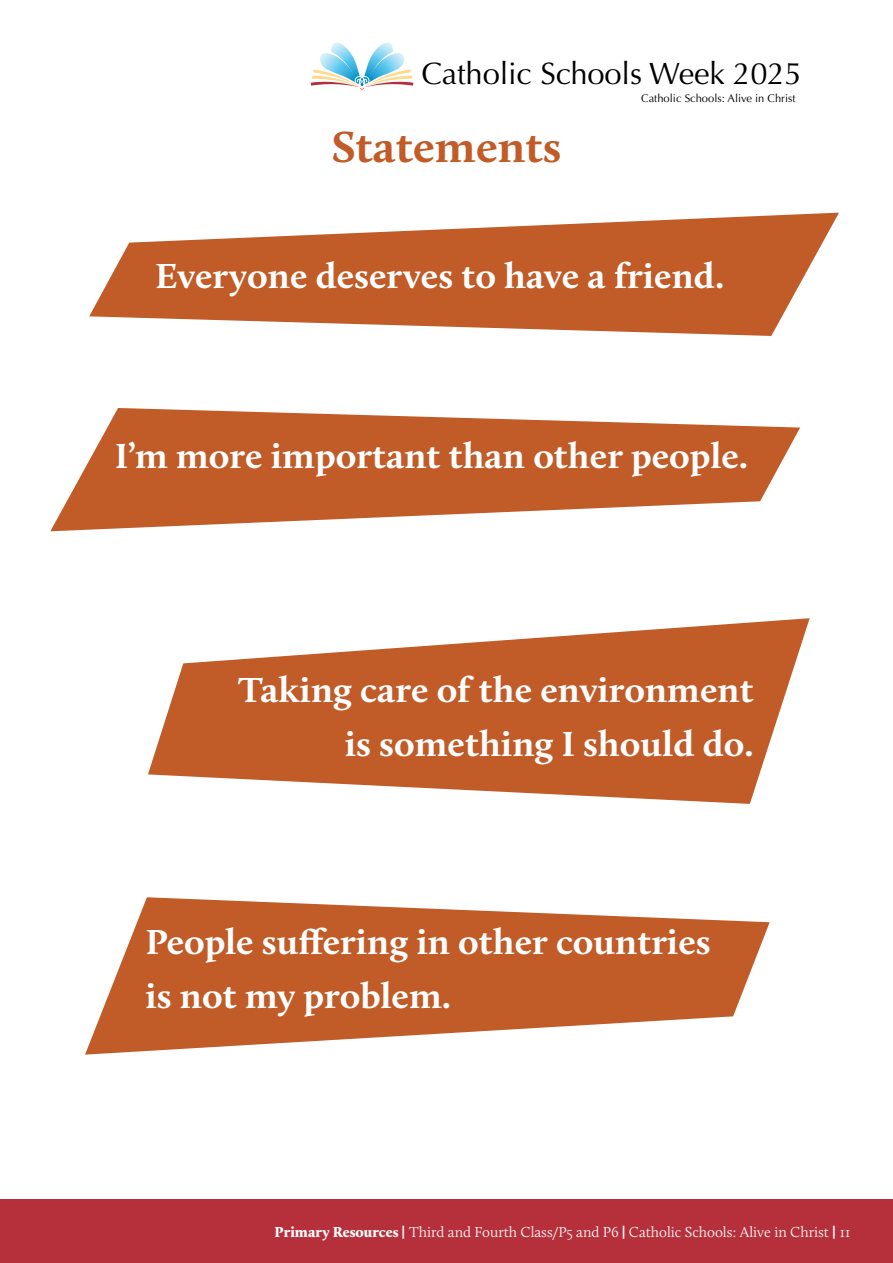
<style>
.page{position:relative;width:893px;height:1263px;background:#fff}
.page>*{position:absolute;margin:0;border:0;box-sizing:border-box;transform-origin:0 0}
.t1{font:700 45px "Calluna";color:#c15b27;scale:1.05 1}
.t2{font:700 36px/54px "Calluna";color:#fff;text-align:right;scale:1.05 1}
.t3{font:30.9px "Optima";letter-spacing:-.005em;color:#000}
.t4{font:300 15px "Calluna";color:#fff}
.t5{font:11.1px "Optima";color:#000}
.s1{font-weight:900}
.s2{font-family:"Karmina";font-weight:700}
</style>
<div class="page">
<div style="left:0;top:1199px;width:893px;height:64px;background:#b6303b"></div>
<svg style="left:311px;top:43px;width:102px;height:47px"></svg>
<svg style="left:89px;top:213px;width:750px;height:123px;fill:#c15b27"></svg>
<svg style="left:50px;top:408px;width:750px;height:123px;fill:#c15b27"></svg>
<svg style="left:148px;top:618px;width:662px;height:186px;fill:#c15b27"></svg>
<svg style="left:85px;top:897px;width:685px;height:158px;fill:#c15b27"></svg>
<p class="t3" style="left:421px;top:56px;width:382px">Catholic Schools Week 2025</p>
<p class="t1" style="left:332px;top:119px;width:220px">Statements</p>
<p class="t5" style="left:641px;top:92px;width:156px">Catholic Schools: Alive in Christ</p>
<p class="t2" style="left:155px;top:248px;width:543px">Everyone deserves to have a friend.</p>
<p class="t2" style="left:115px;top:428px;width:605px">I’m more important than other people.</p>
<p class="t2" style="left:238px;top:662px;width:492px">Taking care of the environment is something I should do.</p>
<p class="t2" style="left:146px;top:914px;width:540px;text-align:left">People suffering in other countries is not my problem.</p>
<p class="t4" style="left:275px;top:1223px;width:577px"><span class="s1">Primary Resources</span> <span class="s2">|</span> Third and Fourth Class/P5 and P6 <span class="s2">|</span> Catholic Schools: Alive in Christ <span class="s2">|</span> 11</p>
</div>
